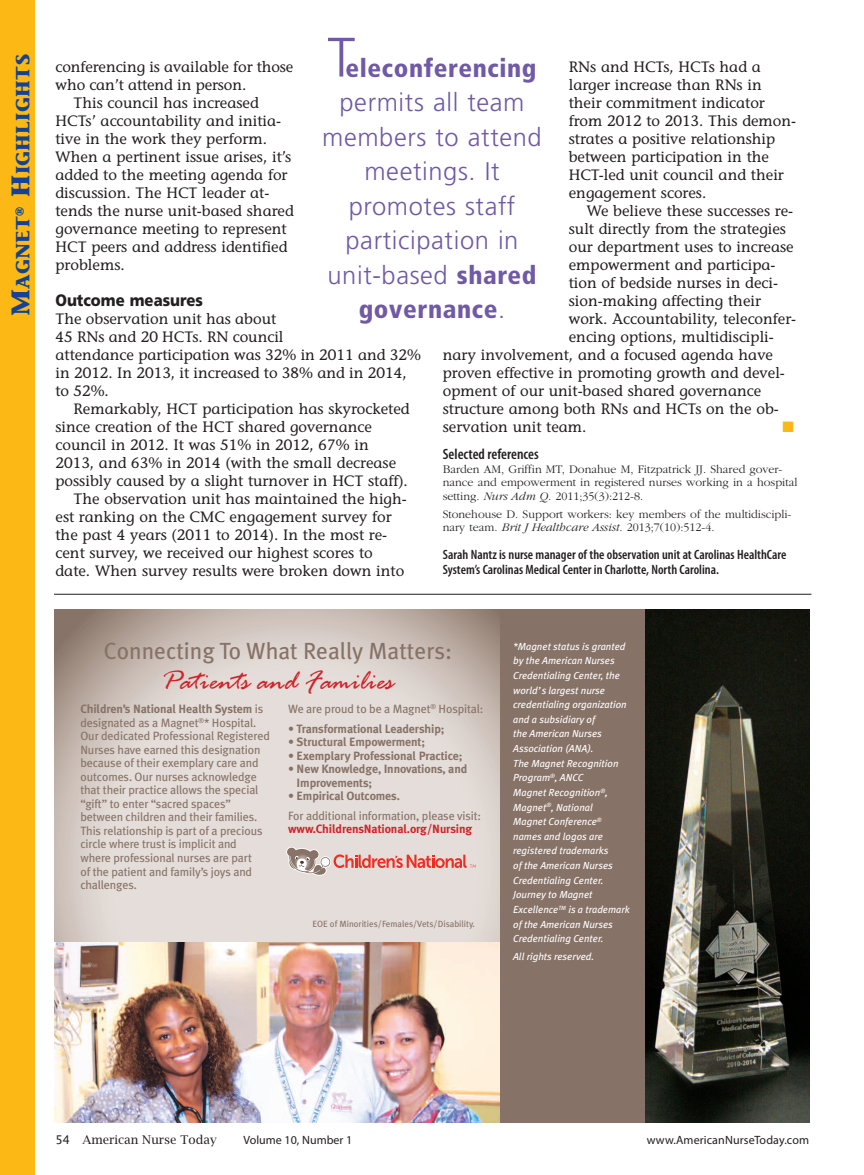
<style>
.page{position:relative;width:864px;height:1175px;background:#fff}
.page>*{position:absolute;margin:0;border:0;box-sizing:border-box;transform-origin:0 0}
.t1{font:29.25px "Rage D";color:#d1232a}
.t2{font:300 25.5px/34.5px "Frutiger";letter-spacing:.025em;color:#7059a5;text-align:center}
.t3{font:23.4px "Meta Plus";color:#877267}
.t4{font:700 19.2px "Stone Informal";letter-spacing:.02em;color:#144396}
.t5{font:900 16.5px "Frutiger";color:#231f20;scale:.9 1}
.t6{font:15px/18px "Stone Informal";color:#231f20}
.t7{font:600 condensed 15px "Myriad Pro";color:#231f20}
.t8{font:15px "Zapf Dingbats ITC";color:#fcb814}
.t9{font:600 condensed 13.5px/15px "Myriad Pro";color:#231f20}
.t10{font:12px/13.5px "Meta Plus";letter-spacing:-.01em;color:#877267}
.t11{font:300 12px/13.5px "Garamond";color:#231f20}
.t12{font:700 12px/13.5px "Meta Plus";letter-spacing:-.01em;color:#877267}
.t13{font:12px "Myriad Pro";letter-spacing:.01em;color:#231f20}
.t14{font:700 12px "Meta Plus";letter-spacing:-.01em;color:#d1232a}
.t15{font:12px "Lucida Bright";color:#231f20}
.t16{font:italic 10.2px/14.5px "Meta Plus";color:#fff}
.t17{font:9px "Meta Plus";color:#877267}
.s1{font-size:25.5px}
.s2{font-size:55.5px}
.s3{font-weight:900;font-stretch:condensed}
.s4{font-style:italic}
.s5{font-weight:700}
.s6{font-family:"Lucida Grande"}
</style>
<div class="page">
<div style="left:0;top:0;width:35px;height:1174px;background:#fcb814"></div>
<svg style="left:54px;top:609px;width:446px;height:333px"></svg>
<img style="left:54px;top:942px;width:446px;height:180px">
<img style="left:644px;top:609px;width:166px;height:513px">
<div style="left:500px;top:609px;width:144px;height:513px;background:#877267"></div>
<svg style="left:286px;top:846px;width:190px;height:29px"></svg>
<hr style="left:54px;top:594px;width:758px;height:1px;background:#231f20">
<p class="t4" style="left:15px;top:316px;width:264px;rotate:-90deg"><span class="s1">M</span>AGNET<sup>®</sup> <span class="s1">H</span>IGHLIGHTS</p>
<h2 class="t2" style="left:322px;top:52px;width:221px"><span class="s2">T</span><span class="s3">eleconferencing </span>permits all team members to attend meetings. It promotes staff participation in unit-based <span class="s3">shared governance</span>.</h2>
<p class="t6" style="left:56px;top:58px;width:239px">conferencing is available for those</p>
<p class="t6" style="left:56px;top:76px;width:192px">who can’t attend in person.</p>
<p class="t6" style="left:74px;top:94px;width:187px">This council has increased</p>
<p class="t6" style="left:56px;top:112px;width:227px">HCTs’ accountability and initia-</p>
<p class="t6" style="left:56px;top:130px;width:213px">tive in the work they perform.</p>
<p class="t6" style="left:56px;top:148px;width:237px">When a pertinent issue arises, it’s</p>
<p class="t6" style="left:56px;top:166px;width:233px">added to the meeting agenda for</p>
<p class="t6" style="left:56px;top:184px;width:215px">discussion. The HCT leader at-</p>
<p class="t6" style="left:56px;top:202px;width:240px">tends the nurse unit-based shared</p>
<p class="t6" style="left:56px;top:220px;width:233px">governance meeting to represent</p>
<p class="t6" style="left:56px;top:238px;width:234px">HCT peers and address identified</p>
<p class="t6" style="left:56px;top:256px;width:71px">problems.</p>
<p class="t5" style="left:56px;top:294px;width:165px">Outcome measures</p>
<p class="t6" style="left:56px;top:310px;width:367px">The observation unit has about<br>45 RNs and 20 HCTs. RN council<br>attendance participation was 32% in 2011 and 32% in 2012. In 2013, it increased to 38% and in 2014, to 52%.</p>
<p class="t6" style="left:74px;top:400px;width:338px">Remarkably, HCT participation has skyrocketed</p>
<p class="t6" style="left:56px;top:418px;width:318px">since creation of the HCT shared governance</p>
<p class="t6" style="left:56px;top:436px;width:315px">council in 2012. It was 51% in 2012, 67% in</p>
<p class="t6" style="left:56px;top:454px;width:342px">2013, and 63% in 2014 (with the small decrease</p>
<p class="t6" style="left:56px;top:472px;width:354px">possibly caused by a slight turnover in HCT staff).</p>
<p class="t6" style="left:74px;top:490px;width:335px">The observation unit has maintained the high-</p>
<p class="t6" style="left:56px;top:508px;width:338px">est ranking on the CMC engagement survey for</p>
<p class="t6" style="left:56px;top:526px;width:333px">the past 4 years (2011 to 2014). In the most re-</p>
<p class="t6" style="left:56px;top:544px;width:319px">cent survey, we received our highest scores to</p>
<p class="t6" style="left:56px;top:562px;width:350px">date. When survey results were broken down into</p>
<p class="t6" style="left:569px;top:58px;width:229px">RNs and HCTs, HCTs had a larger increase than RNs in their commitment indicator from 2012 to 2013. This demon&shy;strates a positive relationship between participation in the<br>HCT-led unit council and their engagement scores.</p>
<p class="t6" style="left:587px;top:202px;width:208px">We believe these successes re-</p>
<p class="t6" style="left:569px;top:220px;width:219px">sult directly from the strategies</p>
<p class="t6" style="left:569px;top:238px;width:226px">our department uses to increase</p>
<p class="t6" style="left:569px;top:256px;width:208px">empowerment and participa-</p>
<p class="t6" style="left:569px;top:274px;width:211px">tion of bedside nurses in deci-</p>
<p class="t6" style="left:569px;top:292px;width:194px">sion-making affecting their</p>
<p class="t6" style="left:569px;top:310px;width:229px">work. Accountability, teleconfer-</p>
<p class="t6" style="left:569px;top:328px;width:207px">encing options, multidiscipli-</p>
<p class="t6" style="left:443px;top:346px;width:332px">nary involvement, and a focused agenda have</p>
<p class="t6" style="left:443px;top:364px;width:344px">proven effective in promoting growth and devel-</p>
<p class="t6" style="left:443px;top:382px;width:320px">opment of our unit-based shared governance</p>
<p class="t6" style="left:443px;top:400px;width:338px">structure among both RNs and HCTs on the ob-</p>
<p class="t6" style="left:443px;top:418px;width:145px">servation unit team.</p>
<p class="t8" style="left:782px;top:418px;width:13px">■</p>
<p class="t7" style="left:443px;top:449px;width:97px">Selected references</p>
<p class="t11" style="left:443px;top:462px;width:356px">Barden AM, Griffin MT, Donahue M, Fitzpatrick JJ. Shared gover&shy;nance and empowerment in registered nurses working in a hospital setting. <span class="s4">Nurs Adm Q</span>. 2011;35(3):212-8.</p>
<p class="t11" style="left:443px;top:506px;width:350px">Stonehouse D. Support workers: key members of the multidiscipli&shy;nary team. <span class="s4">Brit J Healthcare Assist</span>. 2013;7(10):512-4.</p>
<p class="t9" style="left:443px;top:548px;width:345px">Sarah Nantz is nurse manager of the observation unit at Carolinas HealthCare<br>System’s Carolinas Medical Center in Charlotte, North Carolina.</p>
<h3 class="t3" style="left:104px;top:637px;width:350px">Connecting To What Really Matters:</h3>
<h1 class="t1" style="left:161px;top:663px;width:234px">Patients and Families</h1>
<p class="t10" style="left:80px;top:702px;width:191px"><span class="s5">Children’s National Health System</span> is designated as a Magnet<sup>®</sup>* Hospital.<br>Our dedicated Professional Registered Nurses have earned this designation because of their exemplary care and outcomes. Our nurses acknowledge that their practice allows the special “gift” to enter “sacred spaces” between children and their families.<br>This relationship is part of a precious circle where trust is implicit and where professional nurses are part<br>of the patient and family’s joys and challenges.</p>
<p class="t10" style="left:288px;top:702px;width:197px">We are proud to be a Magnet<sup>®</sup> Hospital:</p>
<p class="t12" style="left:288px;top:722px;width:158px">• Transformational Leadership;</p>
<p class="t12" style="left:288px;top:735px;width:139px">• Structural Empowerment;</p>
<p class="t12" style="left:288px;top:749px;width:176px">• Exemplary Professional Practice;</p>
<p class="t12" style="left:297px;top:762px;width:172px;text-indent:-8px">• New Knowledge, Innovations, and<br>Improvements;</p>
<p class="t12" style="left:288px;top:789px;width:113px">• Empirical Outcomes.</p>
<p class="t10" style="left:288px;top:809px;width:195px">For additional information, please visit:</p>
<p class="t14" style="left:288px;top:822px;width:185px">www.ChildrensNational.org/Nursing</p>
<p class="t17" style="left:313px;top:918px;width:164px">EOE of Minorities/Females/Vets/Disability.</p>
<p class="t16" style="left:513px;top:639px;width:118px">*Magnet status is granted by the American Nurses<br>Credentialing Center, the world’s largest nurse credentialing organization and a subsidiary of<br>the American Nurses<br>Association (ANA).<br>The Magnet Recognition<br>Program<sup>®</sup>, ANCC<br>Magnet Recognition<sup>®</sup>,<br>Magnet<sup>®</sup>, National<br>Magnet Conference<sup>® </sup>names and logos are registered trademarks<br>of the American Nurses<br>Credentialing Center.<br>Journey to Magnet<br>Excellence<sup>TM</sup> is a trademark of the American Nurses<br>Credentialing Center.</p>
<p class="t16" style="left:513px;top:949px;width:83px">All rights reserved.</p>
<p class="t15" style="left:56px;top:1132px;width:163px"><span class="s6">54</span> American Nurse Today</p>
<p class="t13" style="left:243px;top:1135px;width:110px">Volume 10, Number 1</p>
<p class="t13" style="left:647px;top:1135px;width:164px">www.AmericanNurseToday.com</p>
</div>
